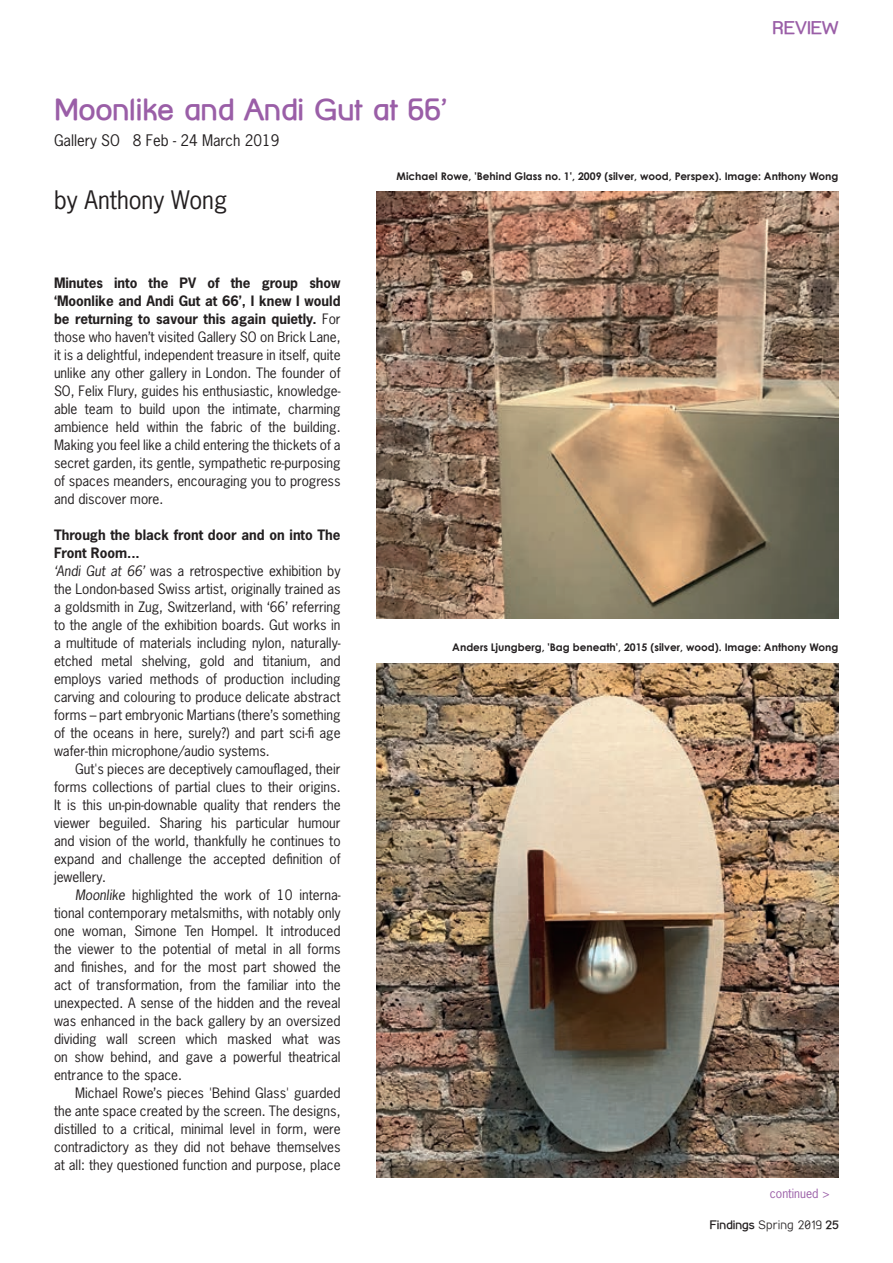
<style>
.page{position:relative;width:893px;height:1263px;background:#fff}
.page>*{position:absolute;margin:0;border:0;box-sizing:border-box;transform-origin:0 0}
.t1{font:700 30px "Street Corner";color:#9a5ea7}
.t2{font:24px "News Gothic";color:#231f20}
.t3{font:700 18px "Street Corner";color:#9a5ea7}
.t4{font:15px "News Gothic";color:#231f20}
.t5{font:13.5px/18px "News Gothic";color:#231f20;text-align:justify}
.t6{font:700 12px "Street Corner";color:#231f20}
.t7{font:12px "News Gothic";color:#9a5ea7}
.t8{font:700 10.5px "Century Gothic";color:#231f20}
.s1{font-weight:700}
.s2{font-style:italic}
.s3{font-weight:100}
</style>
<div class="page">
<img style="left:376px;top:191px;width:463px;height:428px">
<img style="left:376px;top:663px;width:462px;height:515px">
<h1 class="t1" style="left:54px;top:92px;width:395px">Moonlike and Andi Gut at 66’</h1>
<p class="t4" style="left:54px;top:131px;width:227px">Gallery SO 8 Feb - 24 March 2019</p>
<h3 class="t3" style="left:772px;top:18px;width:68px">REVIEW</h3>
<h2 class="t2" style="left:54px;top:184px;width:175px">by Anthony Wong</h2>
<p class="t5" style="left:54px;top:274px;width:288px"><span class="s1">Minutes into the PV of the group show ‘Moonlike and Andi Gut at 66’, I knew I would be returning to savour this again quietly.</span> For those who haven’t visited Gallery SO on Brick Lane, it is a delightful, independent treasure in itself, quite unlike any other gallery in London. The founder of SO, Felix Flury, guides his enthusiastic, knowledge&shy;able team to build upon the intimate, charming ambience held within the fabric of the building.<br>Making you feel like a child entering the thickets of a secret garden, its gentle, sympathetic re-purposing of spaces meanders, encouraging you to progress and discover more.</p>
<p class="t5" style="left:54px;top:526px;width:288px;text-align:left"><span class="s1">Through the black front door and on into The Front Room...<br></span><span class="s2">‘Andi Gut at 66’</span> was a retrospective exhibition by the London-based Swiss artist, originally trained as a goldsmith in Zug, Switzerland, with ‘66’ referring to the angle of the exhibition boards. Gut works in a multitude of materials including nylon, naturally&shy;etched metal shelving, gold and titanium, and employs varied methods of production including carving and colouring to produce delicate abstract forms – part embryonic Martians (there’s something of the oceans in here, surely?) and part sci-fi age wafer-thin microphone/audio systems.</p>
<p class="t5" style="left:54px;top:760px;width:288px;text-indent:21px">Gut's pieces are deceptively camouflaged, their forms collections of partial clues to their origins.<br>It is this un-pin-downable quality that renders the viewer beguiled. Sharing his particular humour and vision of the world, thankfully he continues to expand and challenge the accepted definition of jewellery.</p>
<p class="t5" style="left:54px;top:886px;width:288px;text-indent:21px"><span class="s2">Moonlike</span> highlighted the work of 10 interna&shy;tional contemporary metalsmiths, with notably only one woman, Simone Ten Hompel. It introduced the viewer to the potential of metal in all forms and finishes, and for the most part showed the act of transformation, from the familiar into the unexpected. A sense of the hidden and the reveal was enhanced in the back gallery by an oversized dividing wall screen which masked what was on show behind, and gave a powerful theatrical entrance to the space.</p>
<p class="t5" style="left:54px;top:1084px;width:288px;text-indent:21px">Michael Rowe’s pieces 'Behind Glass' guarded the ante space created by the screen. The designs, distilled to a critical, minimal level in form, were contradictory as they did not behave themselves at all: they questioned function and purpose, place</p>
<p class="t8" style="left:397px;top:170px;width:443px">Michael Rowe, 'Behind Glass no. 1', 2009 (silver, wood, Perspex). Image: Anthony Wong</p>
<p class="t8" style="left:452px;top:640px;width:388px">Anders Ljungberg, 'Bag beneath', 2015 (silver, wood). Image: Anthony Wong</p>
<p class="t7" style="left:770px;top:1185px;width:62px">continued &gt;</p>
<p class="t6" style="left:710px;top:1218px;width:131px">Findings <span class="s3">Spring 2019</span> 25</p>
</div>
